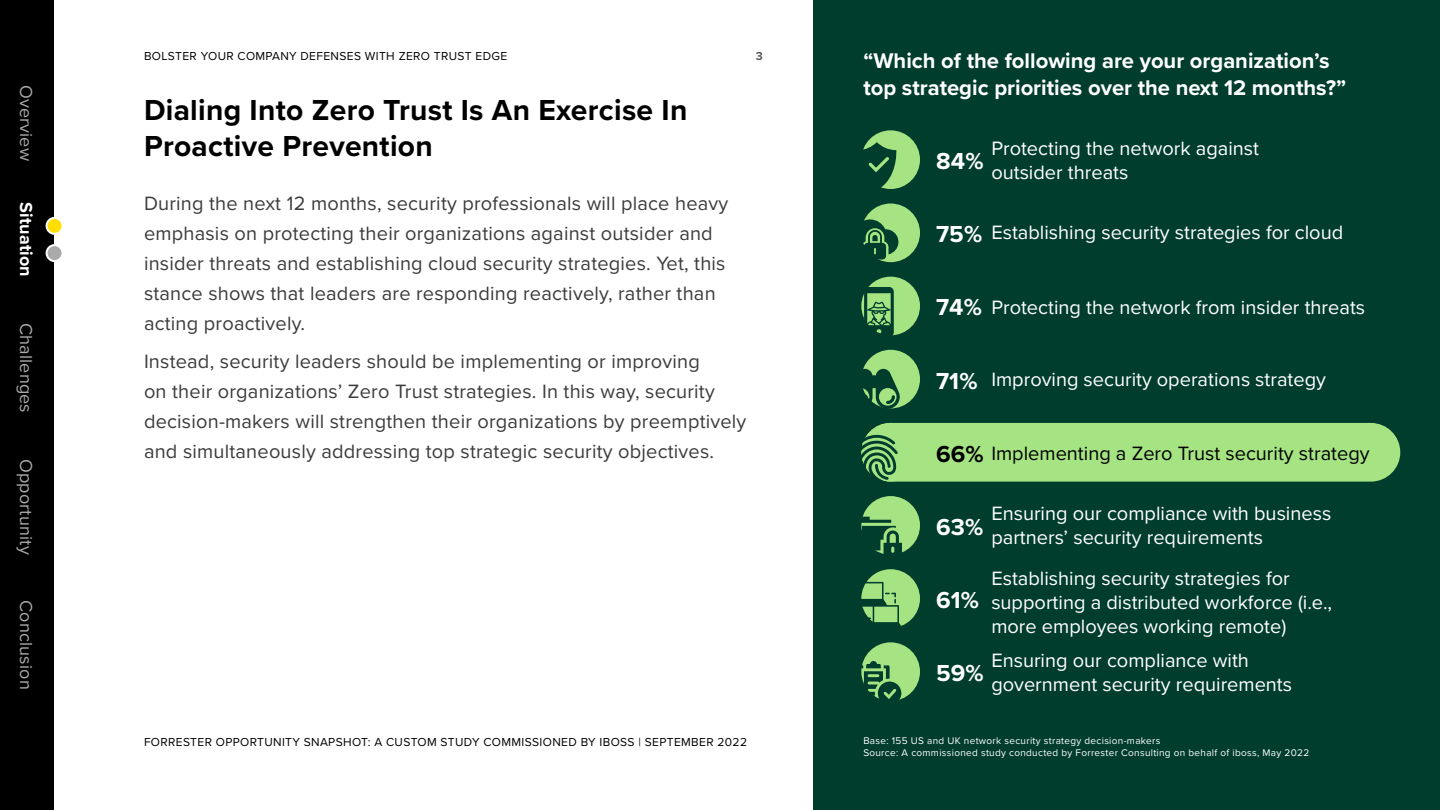
<style>
.page{position:relative;width:1440px;height:810px;background:#fff}
.page>*{position:absolute;margin:0;border:0;box-sizing:border-box;transform-origin:0 0}
.t1{font:700 30px/36px "Proxima Nova";letter-spacing:.01em;color:#000}
.t2{font:700 24px "Proxima Nova";letter-spacing:.01em;color:#fff}
.t3{font:700 24px "Proxima Nova";color:#000}
.t4{font:700 22px/26.4px "Proxima Nova";color:#fff}
.t5{font:20px/30px "Proxima Nova";letter-spacing:.01em;color:#3c3c3c}
.t6{font:20px/24px "Proxima Nova";color:#fff}
.t7{font:20px "Proxima Nova";color:#000}
.t8{font:18px "Proxima Nova";letter-spacing:.01em;color:#aaa}
.t9{font:700 18px "Proxima Nova";letter-spacing:.01em;color:#fff}
.t10{font:12px "Proxima Nova";letter-spacing:.03em;color:#000}
.t11{font:700 12px "Proxima Nova";color:#5a5a5a}
.t12{font:10px/12px "Proxima Nova";letter-spacing:.03em;color:#fff}
</style>
<div class="page">
<div style="left:814px;top:0;width:626px;height:810px;background:#003d2d"></div>
<div style="left:861px;top:423px;width:539px;height:59px;background:#a6e483;border-radius:29px"></div>
<div style="left:861px;top:130px;width:59px;height:59px;background:#a6e483;border-radius:50%"></div>
<div style="left:861px;top:204px;width:59px;height:58px;background:#a6e483;border-radius:50%"></div>
<div style="left:861px;top:277px;width:59px;height:58px;background:#a6e483;border-radius:50%"></div>
<div style="left:861px;top:350px;width:59px;height:58px;background:#a6e483;border-radius:50%"></div>
<div style="left:861px;top:496px;width:59px;height:59px;background:#a6e483;border-radius:50%"></div>
<div style="left:861px;top:569px;width:59px;height:59px;background:#a6e483;border-radius:50%"></div>
<div style="left:861px;top:642px;width:59px;height:59px;background:#a6e483;border-radius:50%"></div>
<svg style="left:861px;top:219px;width:37px;height:40px"></svg>
<svg style="left:864px;top:287px;width:30px;height:49px"></svg>
<svg style="left:861px;top:142px;width:37px;height:47px"></svg>
<svg style="left:861px;top:435px;width:37px;height:47px"></svg>
<svg style="left:861px;top:517px;width:41px;height:38px"></svg>
<svg style="left:861px;top:582px;width:41px;height:46px"></svg>
<svg style="left:861px;top:661px;width:40px;height:40px"></svg>
<svg style="left:861px;top:369px;width:39px;height:40px"></svg>
<div style="left:0;top:0;width:54px;height:810px;background:#000"></div>
<div style="left:47px;top:218px;width:16px;height:16px;background:#ffde00;border-radius:50%"></div>
<div style="left:46px;top:217px;width:18px;height:18px;border:2px solid #fff;border-radius:50%"></div>
<div style="left:47px;top:245px;width:16px;height:16px;background:#aaa;border-radius:50%"></div>
<div style="left:46px;top:244px;width:18px;height:18px;border:2px solid #fff;border-radius:50%"></div>
<p class="t8" style="left:40px;top:85px;width:78px;rotate:90deg">Overview</p>
<p class="t9" style="left:40px;top:202px;width:76px;rotate:90deg">Situation</p>
<p class="t8" style="left:40px;top:323px;width:92px;rotate:90deg">Challenges</p>
<p class="t8" style="left:40px;top:459px;width:97px;rotate:90deg">Opportunity</p>
<p class="t8" style="left:40px;top:600px;width:91px;rotate:90deg">Conclusion</p>
<p class="t10" style="left:144px;top:47px;width:365px">BOLSTER YOUR COMPANY DEFENSES WITH ZERO TRUST EDGE</p>
<h1 class="t1" style="left:144px;top:91px;width:545px">Dialing Into Zero Trust Is An Exercise In<br>Proactive Prevention</h1>
<p class="t5" style="left:144px;top:187px;width:586px">During the next 12 months, security professionals will place heavy emphasis on protecting their organizations against outsider and insider threats and establishing cloud security strategies. Yet, this stance shows that leaders are responding reactively, rather than acting proactively.</p>
<p class="t5" style="left:144px;top:345px;width:604px">Instead, security leaders should be implementing or improving<br>on their organizations’ Zero Trust strategies. In this way, security decision-makers will strengthen their organizations by preemptively and simultaneously addressing top strategic security objectives.</p>
<p class="t11" style="left:756px;top:47px;width:9px">3</p>
<p class="t4" style="left:863px;top:47px;width:484px">“Which of the following are your organization’s top strategic priorities over the next 12 months?”</p>
<p class="t2" style="left:936px;top:143px;width:49px">84%</p>
<p class="t6" style="left:991px;top:136px;width:269px">Protecting the network against outsider threats</p>
<p class="t2" style="left:936px;top:216px;width:48px">75%</p>
<p class="t6" style="left:991px;top:220px;width:353px">Establishing security strategies for cloud</p>
<p class="t2" style="left:936px;top:290px;width:48px">74%</p>
<p class="t6" style="left:991px;top:294px;width:375px">Protecting the network from insider threats</p>
<p class="t2" style="left:936px;top:363px;width:43px">71%</p>
<p class="t6" style="left:991px;top:367px;width:336px">Improving security operations strategy</p>
<p class="t3" style="left:936px;top:436px;width:49px">66%</p>
<p class="t7" style="left:991px;top:438px;width:380px">Implementing a Zero Trust security strategy</p>
<p class="t10" style="left:144px;top:733px;width:605px">FORRESTER OPPORTUNITY SNAPSHOT: A CUSTOM STUDY COMMISSIONED BY IBOSS | SEPTEMBER 2022</p>
<p class="t2" style="left:936px;top:509px;width:49px">63%</p>
<p class="t2" style="left:936px;top:582px;width:45px">61%</p>
<p class="t2" style="left:936px;top:655px;width:49px">59%</p>
<p class="t6" style="left:991px;top:500px;width:342px">Ensuring our compliance with business partners’ security requirements</p>
<p class="t6" style="left:991px;top:565px;width:342px">Establishing security strategies for supporting a distributed workforce (i.e., more employees working remote)</p>
<p class="t6" style="left:991px;top:648px;width:302px">Ensuring our compliance with government security requirements</p>
<p class="t12" style="left:863px;top:734px;width:447px">Base: 155 US and UK network security strategy decision-makers<br>Source: A commissioned study conducted by Forrester Consulting on behalf of iboss, May 2022</p>
</div>
